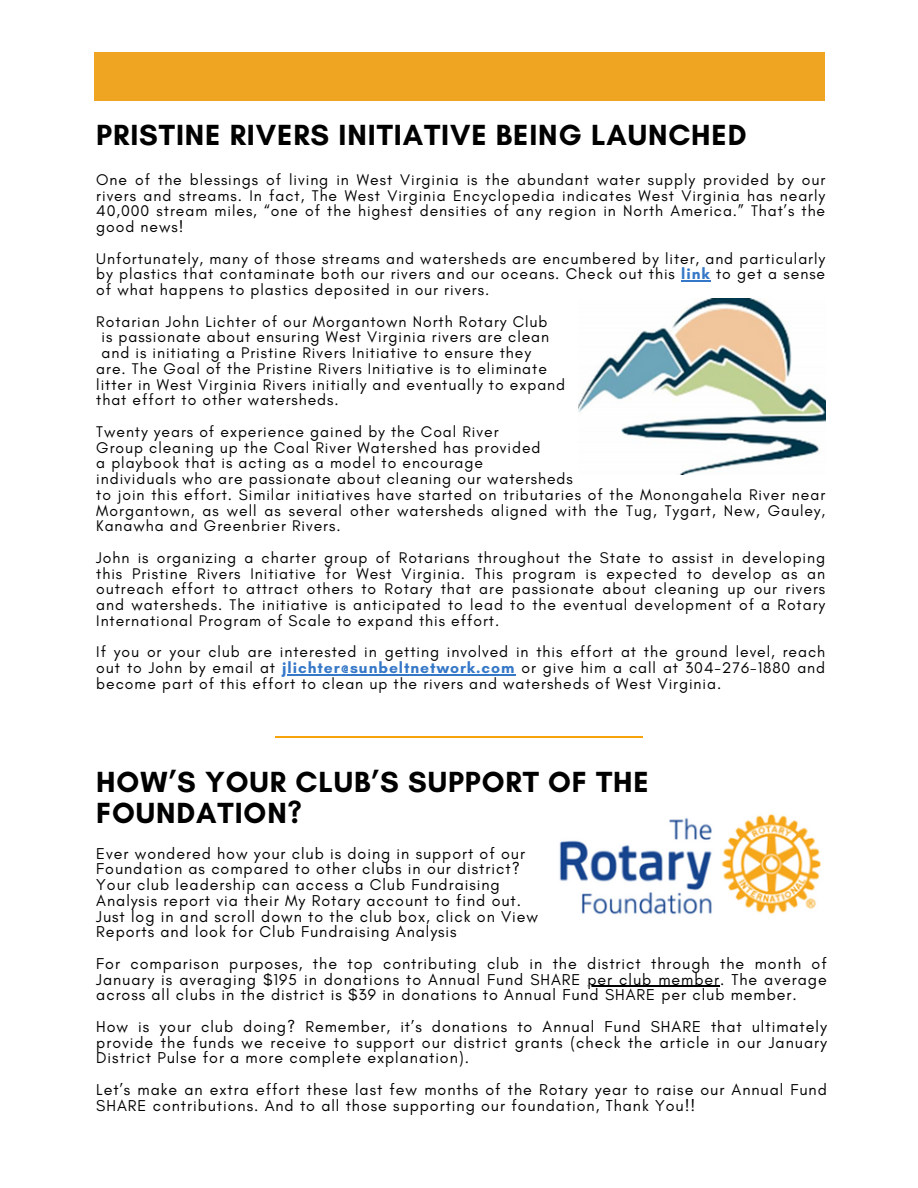
<style>
.page{position:relative;width:918px;height:1188px;background:#fff}
.page>*{position:absolute;margin:0;border:0;box-sizing:border-box;transform-origin:0 0}
.t1{font:700 29.7px/30.3px "Glacial Indifference";letter-spacing:.03em;color:#000}
.t2{font:16.05px/31.5px "Glacial Indifference";letter-spacing:.06em;color:#000}
.t3{font:15.75px/15.8px "Glacial Indifference";letter-spacing:.06em;color:#000;text-align:justify}
.s1{font-weight:700;color:#3678c8}
</style>
<div class="page">
<div style="left:95px;top:53px;width:730px;height:47px;background:#efa522"></div>
<hr style="left:275px;top:736px;width:367px;height:2px;background:#f6a40a">
<hr style="left:681px;top:280px;width:30px;height:2px;background:#3678c8">
<hr style="left:282px;top:674px;width:233px;height:1px;background:#3678c8">
<img style="left:578px;top:298px;width:248px;height:177px">
<img style="left:559px;top:814px;width:262px;height:101px">
<hr style="left:588px;top:986px;width:132px;height:1px;background:#000">
<p class="t1" style="left:96px;top:120px;width:652px">PRISTINE RIVERS INITIATIVE BEING LAUNCHED</p>
<p class="t3" style="left:96px;top:171px;width:730px">One of the blessings of living in West Virginia is the abundant water supply provided by our rivers and streams. In fact, The West Virginia Encyclopedia indicates West Virginia has nearly 40,000 stream miles, “one of the highest densities of any region in North America.” That’s the good news!</p>
<h1 class="t3" style="left:96px;top:250px;width:730px">Unfortunately, many of those streams and watersheds are encumbered by liter, and particularly by plastics that contaminate both our rivers and our oceans. Check out this <span class="s1">link</span> to get a sense of what happens to plastics deposited in our rivers.</h1>
<p class="t3" style="left:96px;top:313px;width:453px">Rotarian John Lichter of our Morgantown North Rotary Club</p>
<p class="t3" style="left:101px;top:329px;width:449px">is passionate about ensuring West Virginia rivers are clean</p>
<p class="t3" style="left:101px;top:345px;width:431px">and is initiating a Pristine Rivers Initiative to ensure they</p>
<p class="t3" style="left:96px;top:360px;width:452px">are. The Goal of the Pristine Rivers Initiative is to eliminate</p>
<p class="t3" style="left:96px;top:376px;width:470px">litter in West Virginia Rivers initially and eventually to expand</p>
<p class="t3" style="left:96px;top:392px;width:244px">that effort to other watersheds.</p>
<p class="t3" style="left:96px;top:423px;width:404px">Twenty years of experience gained by the Coal River</p>
<p class="t3" style="left:96px;top:439px;width:446px">Group cleaning up the Coal River Watershed has provided</p>
<p class="t3" style="left:96px;top:455px;width:388px">a playbook that is acting as a model to encourage</p>
<p class="t3" style="left:96px;top:471px;width:478px">individuals who are passionate about cleaning our watersheds</p>
<p class="t3" style="left:96px;top:486px;width:730px">to join this effort. Similar initiatives have started on tributaries of the Monongahela River near Morgantown, as well as several other watersheds aligned with the Tug, Tygart, New, Gauley, Kanawha and Greenbrier Rivers.</p>
<p class="t3" style="left:96px;top:549px;width:730px">John is organizing a charter group of Rotarians throughout the State to assist in developing this Pristine Rivers Initiative for West Virginia. This program is expected to develop as an outreach effort to attract others to Rotary that are passionate about cleaning up our rivers and watersheds. The initiative is anticipated to lead to the eventual development of a Rotary International Program of Scale to expand this effort.</p>
<p class="t3" style="left:96px;top:644px;width:730px">If you or your club are interested in getting involved in this effort at the ground level, reach out to John by email at <span class="s1">jlichter@sunbeltnetwork.com</span> or give him a call at 304-276-1880 and</p>
<p class="t3" style="left:96px;top:675px;width:627px">become part of this effort to clean up the rivers and watersheds of West Virginia.</p>
<h1 class="t1" style="left:96px;top:767px;width:554px">HOW’S YOUR CLUB’S SUPPORT OF THE<br>FOUNDATION?</h1>
<p class="t2" style="left:96px;top:837px;width:430px">Ever wondered how your club is doing in support of our</p>
<p class="t2" style="left:96px;top:853px;width:425px">Foundation as compared to other clubs in our district?</p>
<p class="t2" style="left:96px;top:869px;width:405px">Your club leadership can access a Club Fundraising</p>
<p class="t2" style="left:96px;top:884px;width:426px">Analysis report via their My Rotary account to find out.</p>
<p class="t2" style="left:96px;top:900px;width:443px">Just log in and scroll down to the club box, click on View</p>
<p class="t2" style="left:96px;top:916px;width:362px">Reports and look for Club Fundraising Analysis</p>
<p class="t2" style="left:96px;top:955px;width:732px;line-height:15.8px">For comparison purposes, the top contributing club in the district through the month of<br>January is averaging $195 in donations to Annual Fund SHARE per club member. The average</p>
<p class="t2" style="left:96px;top:979px;width:732px">across all clubs in the district is $39 in donations to Annual Fund SHARE per club member.<br>How is your club doing? Remember, it’s donations to Annual Fund SHARE that ultimately</p>
<p class="t2" style="left:96px;top:1026px;width:732px">provide the funds we receive to support our district grants (check the article in our January</p>
<p class="t2" style="left:96px;top:1042px;width:732px">District Pulse for a more complete explanation).<br>Let’s make an extra effort these last few months of the Rotary year to raise our Annual Fund</p>
<p class="t2" style="left:96px;top:1089px;width:600px">SHARE contributions. And to all those supporting our foundation, Thank You!!</p>
</div>
